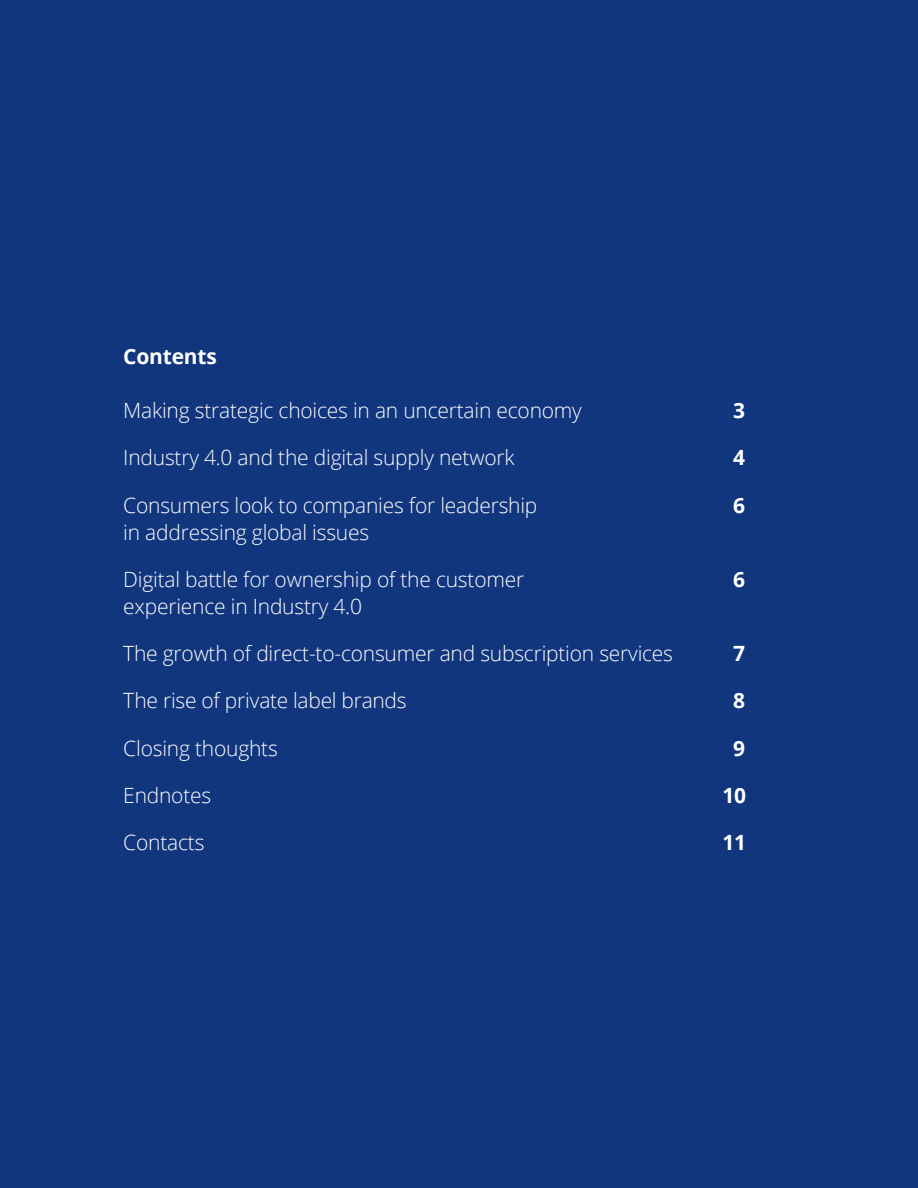
<style>
.page{position:relative;width:918px;height:1188px;background:#11367e}
.page>*{position:absolute;margin:0;border:0;box-sizing:border-box;transform-origin:0 0}
.Story_heading_light{font:300 21px "Open Sans";letter-spacing:-.01em;color:#fff}
.Introduction__14_18p{font:300 21px "Open Sans";letter-spacing:-.015em;color:#fff}
.Story_heading_light-2{font:700 21px "Open Sans";letter-spacing:-.01em;color:#fff}
.Introduction__14_18p-2{font:700 21px "Open Sans";color:#fff}
</style>
<div class="page">
<p class="Story_heading_light-2" style="left:123px;top:342px;width:95px">Contents</p>
<p class="Story_heading_light" style="left:123px;top:396px;width:460px">Making strategic choices in an uncertain economy</p>
<p class="Story_heading_light-2" style="left:733px;top:396px;width:13px">3</p>
<p class="Story_heading_light" style="left:123px;top:443px;width:393px">Industry 4.0 and the digital supply network</p>
<p class="Story_heading_light-2" style="left:733px;top:443px;width:13px">4</p>
<p class="Story_heading_light" style="left:123px;top:491px;width:416px">Consumers look to companies for leadership</p>
<p class="Story_heading_light-2" style="left:733px;top:490px;width:13px">6</p>
<p class="Story_heading_light" style="left:123px;top:518px;width:247px">in addressing global issues</p>
<p class="Story_heading_light" style="left:123px;top:565px;width:402px">Digital battle for ownership of the customer</p>
<p class="Story_heading_light-2" style="left:733px;top:564px;width:13px">6</p>
<p class="Story_heading_light" style="left:123px;top:592px;width:240px">experience in Industry 4.0</p>
<p class="Story_heading_light" style="left:123px;top:639px;width:551px">The growth of direct-to-consumer and subscription services</p>
<p class="Story_heading_light-2" style="left:733px;top:639px;width:13px">7</p>
<p class="Introduction__14_18p" style="left:123px;top:686px;width:285px">The rise of private label brands</p>
<p class="Introduction__14_18p-2" style="left:733px;top:686px;width:13px">8</p>
<p class="Story_heading_light" style="left:123px;top:734px;width:156px">Closing thoughts</p>
<p class="Story_heading_light-2" style="left:733px;top:733px;width:13px">9</p>
<p class="Story_heading_light" style="left:123px;top:781px;width:90px">Endnotes</p>
<p class="Story_heading_light-2" style="left:723px;top:780px;width:25px">10</p>
<p class="Story_heading_light" style="left:123px;top:828px;width:83px">Contacts</p>
<p class="Story_heading_light-2" style="left:723px;top:828px;width:25px">11</p>
</div>
